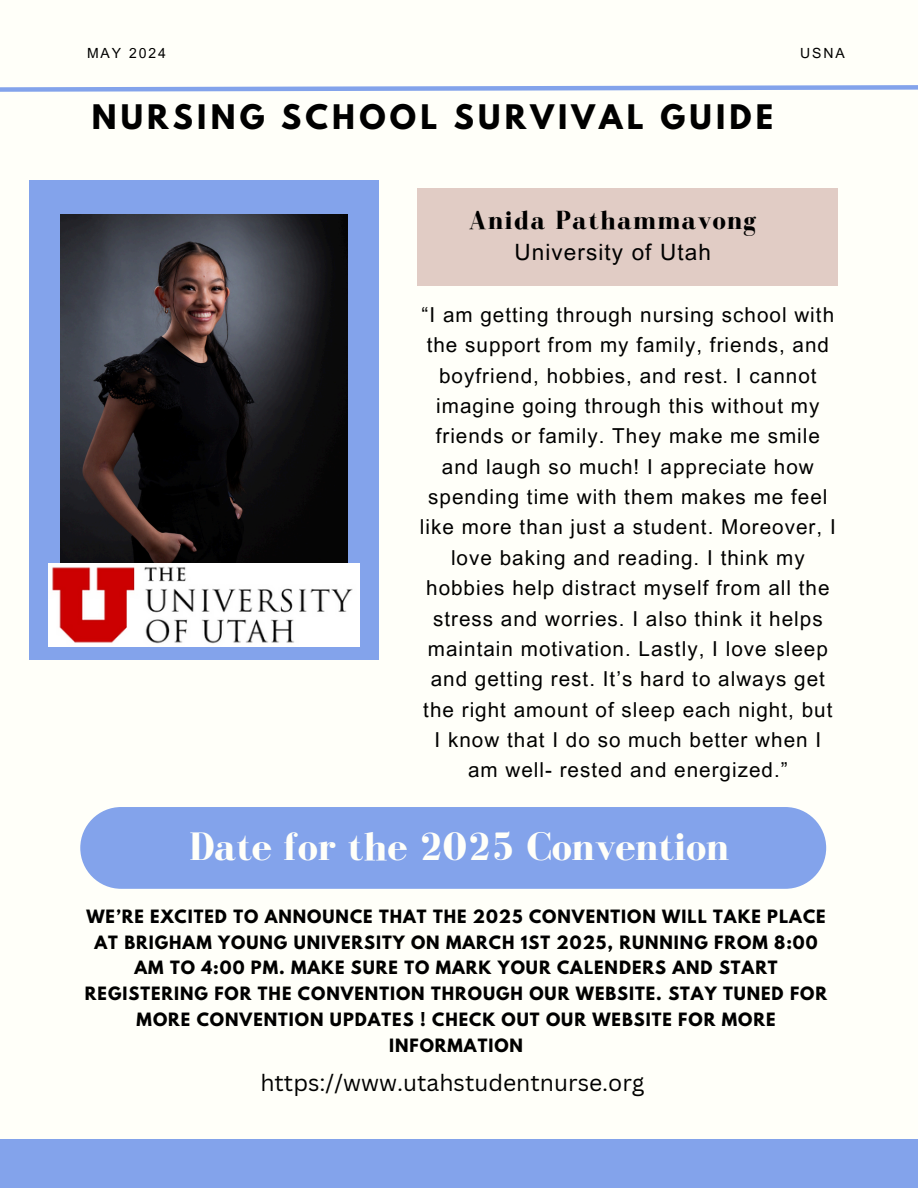
<style>
.page{position:relative;width:918px;height:1188px;background:#fffff9}
.page>*{position:absolute;margin:0;border:0;box-sizing:border-box;transform-origin:0 0}
.t1{font:700 40.8px "Bodoni FLF";color:#fffff9}
.t2{font:700 30px "League Spartan";letter-spacing:.14em;color:#000}
.t3{font:700 27px "Bodoni FLF";letter-spacing:.05em;color:#000}
.t4{font:22.95px "Canva Sans";color:#000}
.t5{font:22.5px "Arial MT Pro";letter-spacing:.05em;color:#000}
.t6{font:20.55px/30.3px "Arial MT Pro";letter-spacing:.05em;color:#000;text-align:center}
.t7{font:700 16.35px/25.8px "League Spartan";letter-spacing:.06em;color:#000;text-align:center}
.t8{font:13.95px "Arial MT Pro";letter-spacing:.14em;color:#000}
</style>
<div class="page">
<div style="left:0;top:1140px;width:918px;height:48px;background:#83a3eb"></div>
<div style="left:29px;top:180px;width:350px;height:479px;background:#83a3eb"></div>
<div style="left:418px;top:189px;width:420px;height:97px;background:#e1ccc5"></div>
<svg style="left:0;top:85px;width:918px;height:7px"></svg>
<img style="left:60px;top:215px;width:287px;height:348px">
<img style="left:49px;top:563px;width:310px;height:84px">
<div style="left:80px;top:807px;width:746px;height:82px;background:#83a3eb;border-radius:41px"></div>
<h2 class="t8" style="left:87px;top:48px;width:81px">MAY 2024</h2>
<p class="t8" style="left:800px;top:48px;width:46px">USNA</p>
<p class="t2" style="left:92px;top:102px;width:683px">NURSING SCHOOL SURVIVAL GUIDE</p>
<h5 class="t3" style="left:468px;top:205px;width:290px">Anida Pathammavong</h5>
<h5 class="t5" style="left:514px;top:244px;width:198px">University of Utah</h5>
<h3 class="t6" style="left:420px;top:302px;width:417px">“I am getting through nursing school with the support from my family, friends, and boyfriend, hobbies, and rest. I cannot imagine going through this without my friends or family. They make me smile and laugh so much! I appreciate how spending time with them makes me feel like more than just a student. Moreover, I love baking and reading. I think my hobbies help distract myself from all the stress and worries. I also think it helps maintain motivation. Lastly, I love sleep and getting rest. It’s hard to always get the right amount of sleep each night, but I know that I do so much better when I am well- rested and energized.”</h3>
<h1 class="t1" style="left:189px;top:825px;width:541px">Date for the 2025 Convention</h1>
<h6 class="t7" style="left:85px;top:905px;width:744px">WE’RE EXCITED TO ANNOUNCE THAT THE 2025 CONVENTION WILL TAKE PLACE AT BRIGHAM YOUNG UNIVERSITY ON MARCH 1ST 2025, RUNNING FROM 8:00<br>AM TO 4:00 PM. MAKE SURE TO MARK YOUR CALENDERS AND START REGISTERING FOR THE CONVENTION THROUGH OUR WEBSITE. STAY TUNED FOR MORE CONVENTION UPDATES ! CHECK OUT OUR WEBSITE FOR MORE INFORMATION</h6>
<h4 class="t4" style="left:260px;top:1066px;width:386px">https://www.utahstudentnurse.org</h4>
</div>
